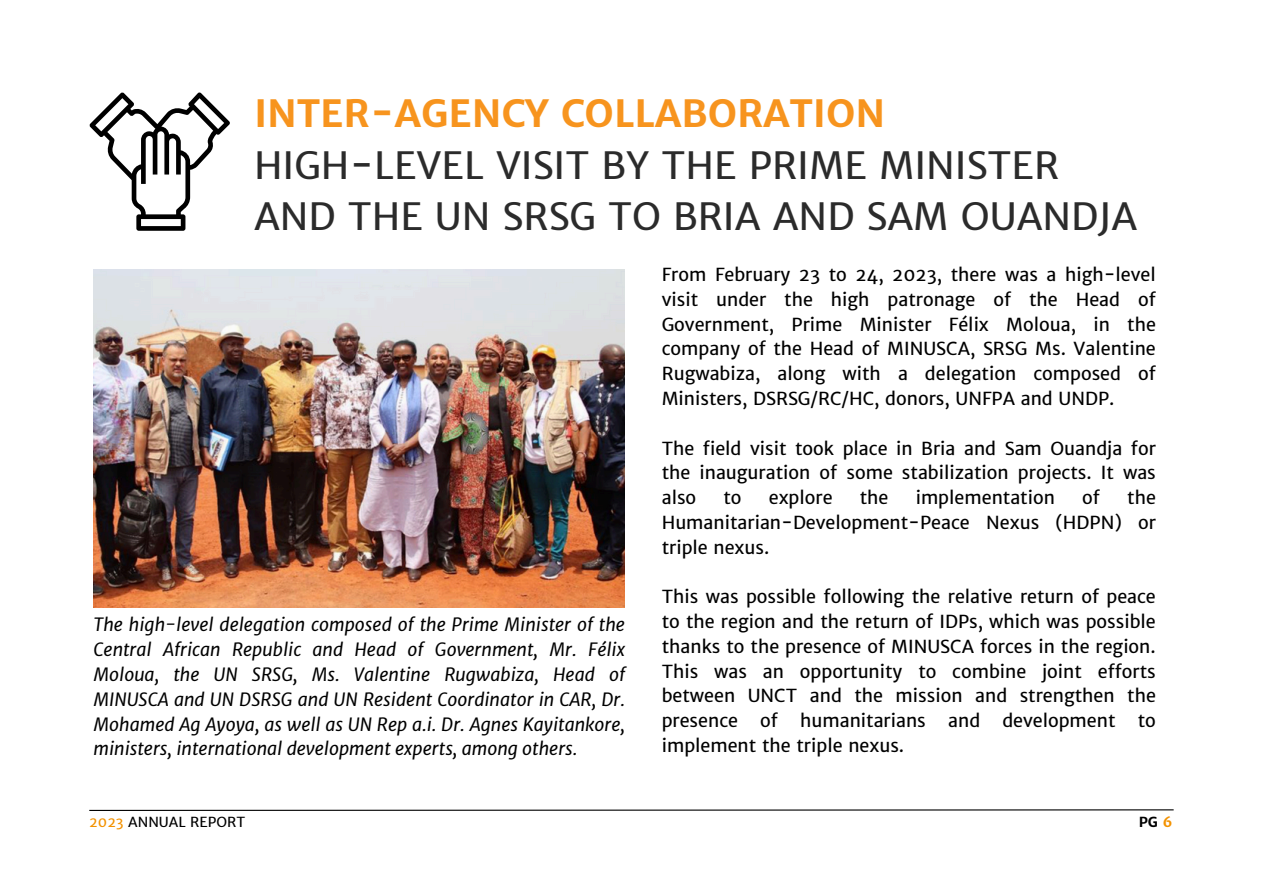
<style>
.page{position:relative;width:1263px;height:894px;background:#fff}
.page>*{position:absolute;margin:0;border:0;box-sizing:border-box;transform-origin:0 0}
.t1{font:37.8px/51.8px "Merriweather Sans";color:#2b2b2b}
.t2{font:700 37.8px "Merriweather Sans";color:#f7941e}
.t3{font:18px/24.8px "Merriweather Sans";color:#000;text-align:justify}
.t4{font:italic 18px/24.8px "Merriweather Sans";color:#000;text-align:justify}
.t5{font:13.95px "Merriweather Sans";color:#000}
.t6{font:700 13.95px "Merriweather Sans";color:#000}
.s1{color:#f39200}
</style>
<div class="page">
<svg style="left:89px;top:809px;width:1085px;height:2px;background:#6f6f6f"></svg>
<img style="left:94px;top:269px;width:531px;height:338px">
<svg style="left:89px;top:92px;width:141px;height:139px"></svg>
<h1 class="t2" style="left:254px;top:90px;width:633px">INTER-AGENCY COLLABORATION</h1>
<h1 class="t1" style="left:254px;top:139px;width:885px">HIGH-LEVEL VISIT BY THE PRIME MINISTER<br>AND THE UN SRSG TO BRIA AND SAM OUANDJA</h1>
<p class="t4" style="left:94px;top:612px;width:533px">The high-level delegation composed of the Prime Minister of the Central African Republic and Head of Government, Mr. Félix Moloua, the UN SRSG, Ms. Valentine Rugwabiza, Head of MINUSCA and UN DSRSG and UN Resident Coordinator in CAR, Dr.<br>Mohamed Ag Ayoya, as well as UN Rep a.i. Dr. Agnes Kayitankore, ministers, international development experts, among others.</p>
<p class="t5" style="left:89px;top:813px;width:157px"><span class="s1">2023</span> ANNUAL REPORT</p>
<p class="t3" style="left:662px;top:262px;width:496px">From February 23 to 24, 2023, there was a high-level visit under the high patronage of the Head of Government, Prime Minister Félix Moloua, in the company of the Head of MINUSCA, SRSG Ms. Valentine Rugwabiza, along with a delegation composed of Ministers, DSRSG/RC/HC, donors, UNFPA and UNDP.</p>
<p class="t3" style="left:662px;top:435px;width:496px">The field visit took place in Bria and Sam Ouandja for the inauguration of some stabilization projects. It was also</p>
<p class="t3" style="left:723px;top:485px;width:20px">to</p>
<p class="t3" style="left:769px;top:485px;width:65px">explore</p>
<p class="t3" style="left:860px;top:485px;width:30px">the</p>
<p class="t3" style="left:916px;top:485px;width:141px">implementation</p>
<p class="t3" style="left:1082px;top:485px;width:19px">of</p>
<p class="t3" style="left:662px;top:485px;width:496px;text-indent:465px">the Humanitarian-Development-Peace Nexus (HDPN) or triple nexus.</p>
<p class="t3" style="left:662px;top:584px;width:496px">This was possible following the relative return of peace to the region and the return of IDPs, which was possible thanks to the presence of MINUSCA forces in the region.<br>This was an opportunity to combine joint efforts between UNCT and the mission and strengthen the presence of humanitarians and development to implement the triple nexus.</p>
<p class="t6" style="left:1139px;top:813px;width:35px">PG <span class="s1">6</span></p>
</div>
